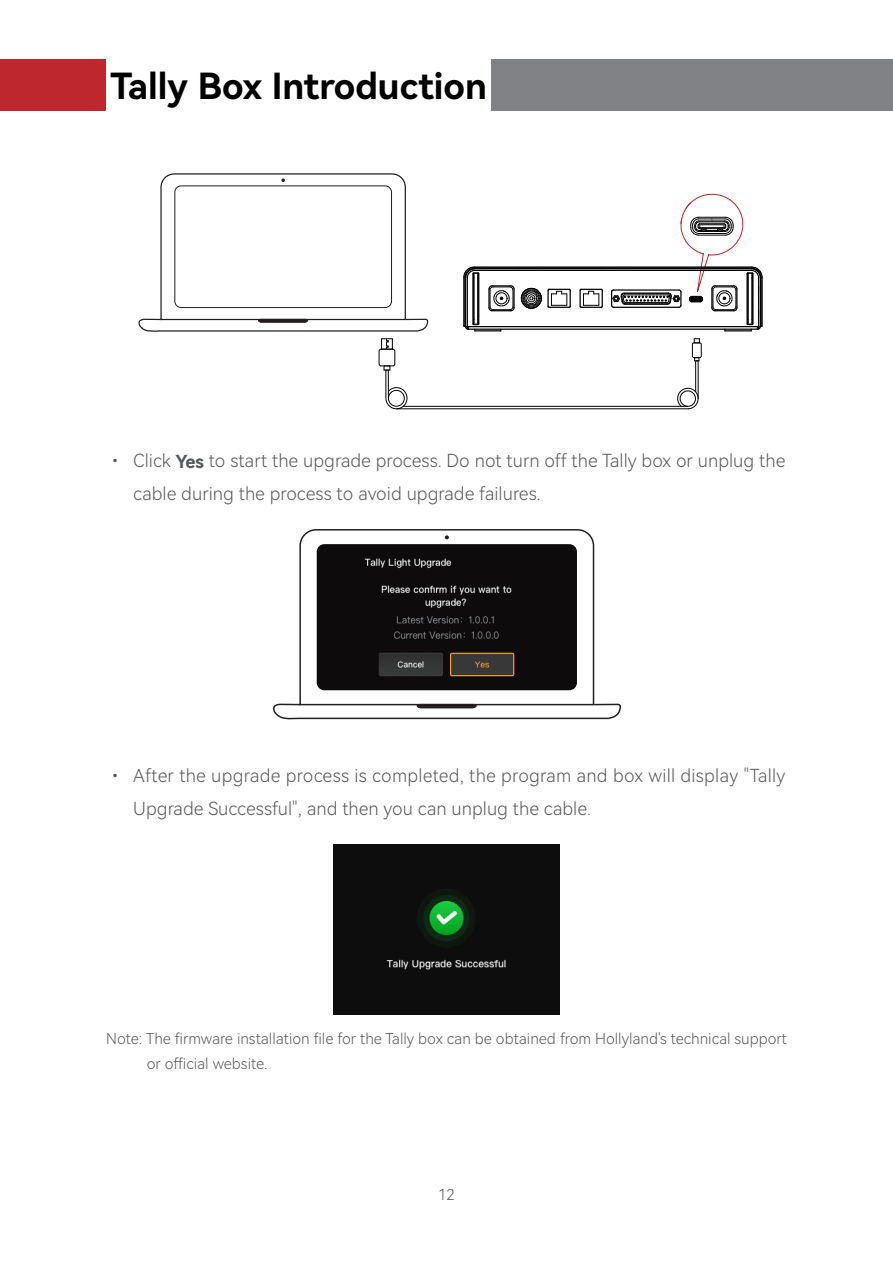
<style>
.page{position:relative;width:893px;height:1263px;background:#fff}
.page>*{position:absolute;margin:0;border:0;box-sizing:border-box;transform-origin:0 0}
.大标题{font:36px "Harmony OS Sans SC Bold";color:#000}
.t1{font:18px/33px "Harmony OS Sans SC Light";color:#57585a}
.图片标注{font:15px/25.5px "Harmony OS Sans SC Light";color:#57585a}
.s1{font-family:"Harmony OS Sans SC Bold"}
</style>
<div class="page">
<div style="left:106px;top:60px;width:787px;height:51px;background:#808285"></div>
<div style="left:0;top:60px;width:106px;height:51px;background:#be272d"></div>
<div style="left:106px;top:57px;width:385px;height:56px;background:#fff"></div>
<svg style="left:273px;top:529px;width:348px;height:191px"></svg>
<svg style="left:445px;top:535px;width:4px;height:4px"></svg>
<img style="left:354px;top:548px;width:186px;height:139px">
<img style="left:333px;top:844px;width:227px;height:170px">
<svg style="left:138px;top:173px;width:291px;height:159px"></svg>
<div style="left:692px;top:342px;width:10px;height:16px;border:1px solid #030303"></div>
<svg style="left:694px;top:338px;width:6px;height:5px"></svg>
<div style="left:379px;top:349px;width:16px;height:17px;border:1px solid #030303;border-radius:2px"></div>
<svg style="left:384px;top:365px;width:6px;height:5px"></svg>
<div style="left:381px;top:338px;width:12px;height:12px;border:1px solid #030303"></div>
<svg style="left:386px;top:338px;width:3px;height:12px"></svg>
<div style="left:385px;top:370px;width:4px;height:29px;border:1px solid #030303"></div>
<hr style="left:396px;top:408px;width:292px;height:1px;background:#030303">
<hr style="left:403px;top:406px;width:285px;height:1px;background:#030303">
<svg style="left:385px;top:387px;width:23px;height:23px"></svg>
<div style="left:388px;top:390px;width:17px;height:17px;border:1px solid #030303;border-radius:50%"></div>
<svg style="left:677px;top:357px;width:22px;height:53px"></svg>
<div style="left:680px;top:390px;width:16px;height:17px;border:1px solid #030303;border-radius:50%"></div>
<hr style="left:468px;top:329px;width:290px;height:1px;background:#030303">
<hr style="left:466px;top:326px;width:294px;height:1px;background:#030303">
<hr style="left:475px;top:270px;width:276px;height:1px;background:#030303">
<hr style="left:474px;top:268px;width:278px;height:1px;background:#030303">
<hr style="left:474px;top:267px;width:278px;height:1px;background:#030303">
<hr style="left:463px;top:277px;width:1px;height:49px;background:#030303">
<hr style="left:464px;top:277px;width:1px;height:49px;background:#030303">
<hr style="left:465px;top:278px;width:1px;height:49px;background:#030303">
<hr style="left:467px;top:278px;width:1px;height:49px;background:#030303">
<div style="left:521px;top:288px;width:21px;height:21px;border:1px solid #030303;border-radius:50%"></div>
<div style="left:521px;top:288px;width:21px;height:20px;border:1px solid #030303;border-radius:50%"></div>
<div style="left:522px;top:289px;width:18px;height:18px;border:1px solid #030303;border-radius:50%"></div>
<div style="left:523px;top:290px;width:16px;height:16px;border:1px solid #030303;border-radius:50%"></div>
<svg style="left:523px;top:291px;width:17px;height:15px"></svg>
<svg style="left:579px;top:288px;width:24px;height:20px"></svg>
<svg style="left:547px;top:288px;width:24px;height:20px"></svg>
<hr style="left:472px;top:274px;width:1px;height:50px;background:#030303">
<hr style="left:473px;top:274px;width:1px;height:49px;background:#030303">
<hr style="left:474px;top:278px;width:1px;height:42px;background:#030303">
<hr style="left:477px;top:278px;width:1px;height:42px;background:#030303">
<hr style="left:478px;top:274px;width:1px;height:50px;background:#030303">
<svg style="left:463px;top:266px;width:20px;height:13px"></svg>
<svg style="left:463px;top:285px;width:52px;height:46px"></svg>
<svg style="left:610px;top:193px;width:153px;height:138px"></svg>
<p class="大标题" style="left:111px;top:61px;width:378px">Tally Box Introduction</p>
<p class="t1" style="left:133px;top:444px;width:653px;text-indent:-27px">• Click <span class="s1">Yes</span> to start the upgrade process. Do not turn off the Tally box or unplug the cable during the process to avoid upgrade failures.</p>
<p class="t1" style="left:133px;top:759px;width:654px;text-indent:-27px">• After the upgrade process is completed, the program and box will display "Tally<br>Upgrade Successful", and then you can unplug the cable.</p>
<p class="图片标注" style="left:147px;top:1025px;width:642px;text-indent:-40px">Note: The firmware installation file for the Tally box can be obtained from Hollyland's technical support or official website.</p>
<p class="图片标注" style="left:438px;top:1181px;width:18px">12</p>
</div>
